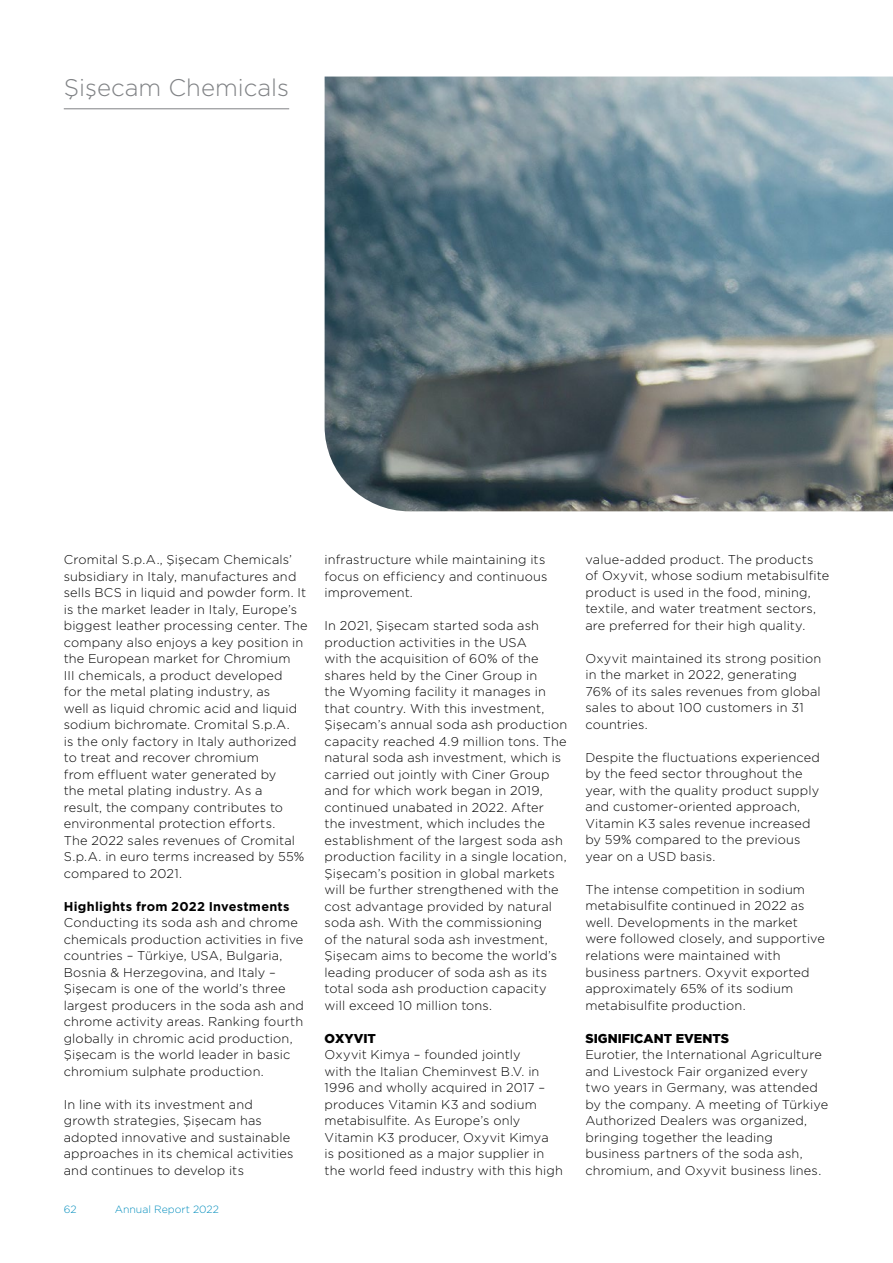
<style>
.page{position:relative;width:893px;height:1263px;background:#fff}
.page>*{position:absolute;margin:0;border:0;box-sizing:border-box;transform-origin:0 0}
.t1{font:300 24px "Gotham";color:#808285}
.t2{font:300 12.75px/16.5px "Gotham";letter-spacing:.01em;color:#000}
.t3{font:700 12.75px "Gotham";letter-spacing:.02em;color:#000}
.t4{font:900 12.75px "Gotham";color:#000}
.t5{font:300 10.5px "Gotham";color:#068fbe}
</style>
<div class="page">
<hr style="left:64px;top:108px;width:225px;height:1px;background:#808285">
<img style="left:325px;top:77px;width:568px;height:434px">
<h1 class="t1" style="left:64px;top:72px;width:227px">Şişecam Chemicals</h1>
<p class="t2" style="left:64px;top:551px;width:245px">Cromital S.p.A., Şişecam Chemicals’ subsidiary in Italy, manufactures and sells BCS in liquid and powder form. It is the market leader in Italy, Europe’s biggest leather processing center. The company also enjoys a key position in the European market for Chromium<br>III chemicals, a product developed<br>for the metal plating industry, as<br>well as liquid chromic acid and liquid sodium bichromate. Cromital S.p.A.<br>is the only factory in Italy authorized to treat and recover chromium<br>from effluent water generated by<br>the metal plating industry. As a<br>result, the company contributes to environmental protection efforts.<br>The 2022 sales revenues of Cromital S.p.A. in euro terms increased by 55% compared to 2021.</p>
<p class="t3" style="left:64px;top:898px;width:227px">Highlights from 2022 Investments</p>
<p class="t2" style="left:64px;top:914px;width:242px">Conducting its soda ash and chrome chemicals production activities in five countries – Türkiye, USA, Bulgaria, Bosnia &amp; Herzegovina, and Italy – Şişecam is one of the world’s three largest producers in the soda ash and chrome activity areas. Ranking fourth globally in chromic acid production, Şişecam is the world leader in basic chromium sulphate production.</p>
<p class="t2" style="left:64px;top:1095px;width:231px">In line with its investment and growth strategies, Şişecam has adopted innovative and sustainable approaches in its chemical activities and continues to develop its</p>
<p class="t5" style="left:64px;top:1202px;width:14px">62</p>
<p class="t5" style="left:115px;top:1202px;width:106px">Annual Report 2022</p>
<p class="t2" style="left:325px;top:551px;width:224px">infrastructure while maintaining its focus on efficiency and continuous improvement.</p>
<p class="t2" style="left:325px;top:617px;width:244px">In 2021, Şişecam started soda ash production activities in the USA<br>with the acquisition of 60% of the shares held by the Ciner Group in<br>the Wyoming facility it manages in that country. With this investment, Şişecam’s annual soda ash production capacity reached 4.9 million tons. The natural soda ash investment, which is carried out jointly with Ciner Group and for which work began in 2019, continued unabated in 2022. After the investment, which includes the establishment of the largest soda ash production facility in a single location, Şişecam’s position in global markets will be further strengthened with the cost advantage provided by natural soda ash. With the commissioning<br>of the natural soda ash investment, Şişecam aims to become the world’s leading producer of soda ash as its total soda ash production capacity will exceed 10 million tons.</p>
<p class="t4" style="left:325px;top:1031px;width:53px">OXYVIT</p>
<p class="t2" style="left:325px;top:1046px;width:240px">Oxyvit Kimya – founded jointly<br>with the Italian Cheminvest B.V. in 1996 and wholly acquired in 2017 – produces Vitamin K3 and sodium metabisulfite. As Europe’s only Vitamin K3 producer, Oxyvit Kimya<br>is positioned as a major supplier in the world feed industry with this high</p>
<p class="t2" style="left:585px;top:551px;width:245px">value-added product. The products of Oxyvit, whose sodium metabisulfite product is used in the food, mining, textile, and water treatment sectors, are preferred for their high quality.</p>
<p class="t2" style="left:585px;top:650px;width:237px">Oxyvit maintained its strong position in the market in 2022, generating<br>76% of its sales revenues from global sales to about 100 customers in 31 countries.</p>
<p class="t2" style="left:585px;top:749px;width:236px">Despite the fluctuations experienced by the feed sector throughout the year, with the quality product supply and customer-oriented approach,<br>Vitamin K3 sales revenue increased by 59% compared to the previous year on a USD basis.</p>
<p class="t2" style="left:585px;top:881px;width:241px">The intense competition in sodium metabisulfite continued in 2022 as well. Developments in the market were followed closely, and supportive relations were maintained with business partners. Oxyvit exported approximately 65% of its sodium metabisulfite production.</p>
<p class="t4" style="left:585px;top:1030px;width:145px">SIGNIFICANT EVENTS</p>
<p class="t2" style="left:585px;top:1046px;width:244px">Eurotier, the International Agriculture and Livestock Fair organized every two years in Germany, was attended by the company. A meeting of Türkiye Authorized Dealers was organized, bringing together the leading business partners of the soda ash, chromium, and Oxyvit business lines.</p>
</div>
